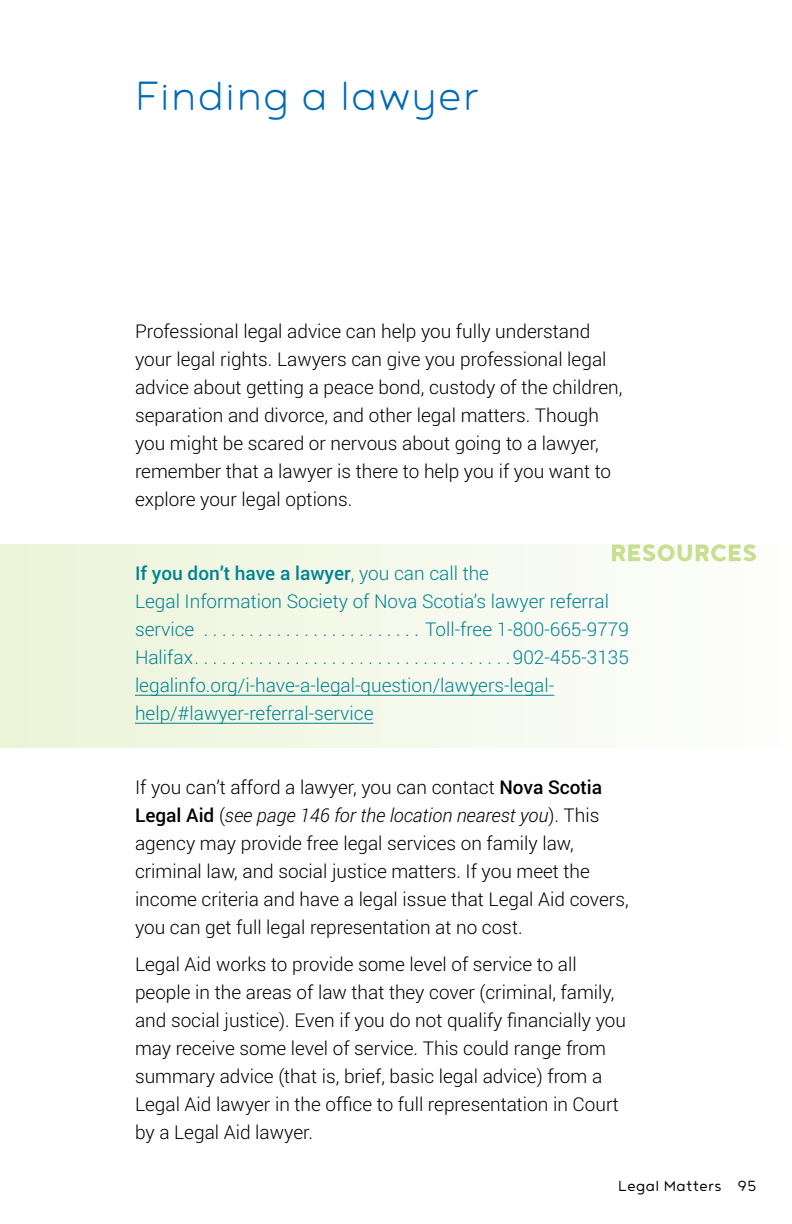
<style>
.page{position:relative;width:792px;height:1224px;background:#fff}
.page>*{position:absolute;margin:0;border:0;box-sizing:border-box;transform-origin:0 0}
.t1{font:50px "Noyh R Extralight";letter-spacing:.02em;color:#006bb6}
.t2{font:300 19px/28px "Roboto";color:#000}
.t3{font:300 19px/28px "Roboto";color:#008294}
.t4{font:18px "Noyh R Light";letter-spacing:.02em;color:#000}
.s1{font-weight:500}
.s2{font-style:italic}
</style>
<div class="page">
<div style="left:0;top:544px;width:792px;height:203px;background:linear-gradient(to right,#eaf3d7,#fdfefd)"></div>
<svg style="left:612px;top:544px;width:144px;height:17px"></svg>
<hr style="left:135px;top:695px;width:419px;height:1px;background:#008294">
<hr style="left:135px;top:723px;width:238px;height:1px;background:#008294">
<h1 class="t1" style="left:135px;top:68px;width:345px">Finding a lawyer</h1>
<p class="t2" style="left:135px;top:317px;width:489px">Professional legal advice can help you fully understand your legal rights. Lawyers can give you professional legal advice about getting a peace bond, custody of the children, separation and divorce, and other legal matters. Though you might be scared or nervous about going to a lawyer, remember that a lawyer is there to help you if you want to explore your legal options.</p>
<p class="t3" style="left:135px;top:559px;width:476px"><span class="s1">If you don’t have a lawyer</span>, you can call the<br>Legal Information Society of Nova Scotia’s lawyer referral service .........................</p>
<p class="t3" style="left:425px;top:615px;width:205px">Toll-free 1-800-665-9779</p>
<p class="t3" style="left:513px;top:643px;width:118px">902-455-3135</p>
<p class="t3" style="left:135px;top:671px;width:421px">legalinfo.org/i-have-a-legal-question/lawyers-legal-</p>
<p class="t3" style="left:135px;top:699px;width:240px">help/#lawyer-referral-service</p>
<p class="t2" style="left:135px;top:773px;width:495px">If you can’t afford a lawyer, you can contact <span class="s1">Nova Scotia Legal Aid</span> (<span class="s2">see page 146 for the location nearest you</span>). This agency may provide free legal services on family law, criminal law, and social justice matters. If you meet the income criteria and have a legal issue that Legal Aid covers, you can get full legal representation at no cost.</p>
<p class="t2" style="left:135px;top:950px;width:492px">Legal Aid works to provide some level of service to all people in the areas of law that they cover (criminal, family, and social justice). Even if you do not qualify financially you may receive some level of service. This could range from summary advice (that is, brief, basic legal advice) from a Legal Aid lawyer in the office to full representation in Court by a Legal Aid lawyer.</p>
<p class="t4" style="left:618px;top:1176px;width:139px">Legal Matters 95</p>
</div>
